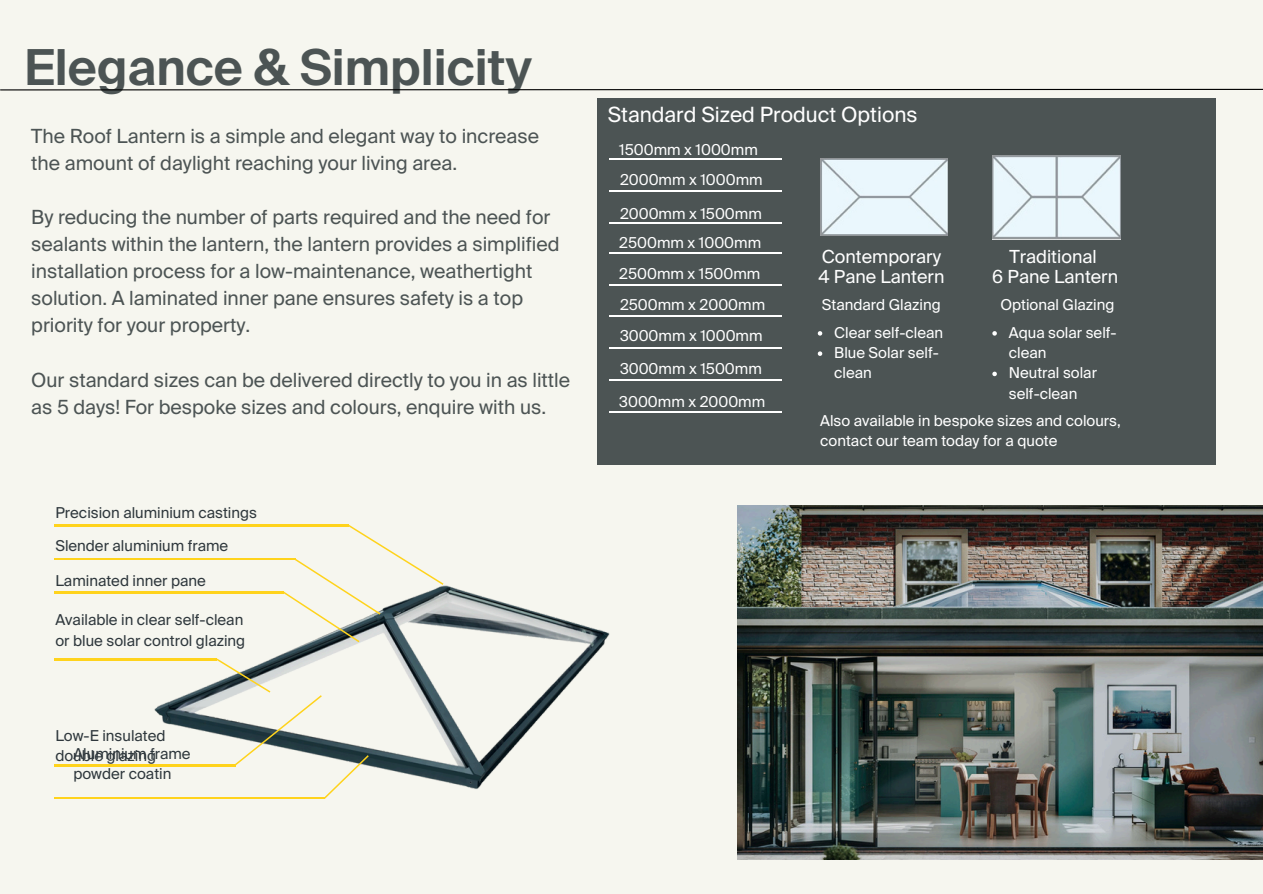
<style>
.page{position:relative;width:1263px;height:894px;background:#fff}
.page>*{position:absolute;margin:0;border:0;box-sizing:border-box;transform-origin:0 0}
.t1{font:600 49.5px "Suisse Intl";color:#4c5454}
.t2{font:21px "Suisse Intl";color:#fff}
.t3{font:19.5px/27px "Suisse Intl";color:#4c5454}
.t4{font:18px/20.2px "Suisse Intl";color:#fff}
.t5{font:15px/20.2px "Suisse Intl";color:#fff}
.t6{font:15px/20.2px "Suisse Intl";color:#2f383d}
</style>
<div class="page">
<div style="left:0;top:0;width:1263px;height:893px;background:#f6f6ef"></div>
<img style="left:738px;top:505px;width:525px;height:354px">
<div style="left:597px;top:98px;width:619px;height:366px;background:#4c5454"></div>
<hr style="left:609px;top:158px;width:172px;height:2px;background:#fff">
<hr style="left:609px;top:191px;width:172px;height:1px;background:#fff">
<hr style="left:609px;top:222px;width:172px;height:2px;background:#fff">
<hr style="left:609px;top:252px;width:172px;height:1px;background:#fff">
<hr style="left:609px;top:284px;width:172px;height:1px;background:#fff">
<hr style="left:609px;top:315px;width:172px;height:2px;background:#fff">
<hr style="left:609px;top:347px;width:172px;height:2px;background:#fff">
<hr style="left:609px;top:379px;width:172px;height:2px;background:#fff">
<hr style="left:609px;top:411px;width:172px;height:1px;background:#fff">
<img style="left:820px;top:158px;width:127px;height:78px">
<img style="left:992px;top:156px;width:128px;height:83px">
<img style="left:109px;top:559px;width:501px;height:240px">
<hr style="left:54px;top:658px;width:163px;height:1px;background:#ffd31c">
<hr style="left:54px;top:764px;width:181px;height:1px;background:#ffd31c">
<hr style="left:54px;top:796px;width:271px;height:2px;background:#ffd31c">
<svg style="left:216px;top:658px;width:153px;height:140px"></svg>
<hr style="left:54px;top:524px;width:295px;height:2px;background:#ffd31c">
<hr style="left:54px;top:558px;width:241px;height:1px;background:#ffd31c">
<hr style="left:54px;top:591px;width:230px;height:2px;background:#ffd31c">
<svg style="left:283px;top:525px;width:160px;height:117px"></svg>
<svg style="left:0;top:88px;width:1263px;height:3px"></svg>
<svg style="left:818px;top:331px;width:4px;height:4px"></svg>
<svg style="left:818px;top:351px;width:4px;height:5px"></svg>
<svg style="left:992px;top:331px;width:5px;height:4px"></svg>
<svg style="left:992px;top:371px;width:5px;height:5px"></svg>
<h2 class="t1" style="left:24px;top:36px;width:509px">Elegance &amp; Simplicity</h2>
<p class="t3" style="left:31px;top:123px;width:509px">The Roof Lantern is a simple and elegant way to increase the amount of daylight reaching your living area.</p>
<h3 class="t3" style="left:31px;top:204px;width:530px">By reducing the number of parts required and the need for sealants within the lantern, the lantern provides a simplified installation process for a low-maintenance, weathertight solution. A laminated inner pane ensures safety is a top priority for your property.</h3>
<p class="t3" style="left:31px;top:366px;width:540px">Our standard sizes can be delivered directly to you in as little as 5 days! For bespoke sizes and colours, enquire with us.</p>
<p class="t6" style="left:55px;top:502px;width:203px">Precision aluminium castings</p>
<p class="t6" style="left:55px;top:536px;width:174px">Slender aluminium frame</p>
<p class="t6" style="left:55px;top:570px;width:152px">Laminated inner pane</p>
<p class="t6" style="left:55px;top:610px;width:191px">Available in clear self-clean or blue solar control glazing</p>
<p class="t6" style="left:55px;top:725px;width:112px">Low-E insulated double glazing</p>
<p class="t6" style="left:73px;top:743px;width:119px">Aluminium frame powder coatin</p>
<p class="t2" style="left:608px;top:101px;width:311px">Standard Sized Product Options</p>
<h3 class="t5" style="left:619px;top:139px;width:140px">1500mm x 1000mm</h3>
<p class="t5" style="left:620px;top:170px;width:144px">2000mm x 1000mm</p>
<p class="t5" style="left:620px;top:203px;width:143px">2000mm x 1500mm</p>
<p class="t5" style="left:619px;top:233px;width:143px">2500mm x 1000mm</p>
<p class="t5" style="left:619px;top:264px;width:143px">2500mm x 1500mm</p>
<p class="t5" style="left:620px;top:294px;width:147px">2500mm x 2000mm</p>
<p class="t5" style="left:620px;top:325px;width:144px">3000mm x 1000mm</p>
<p class="t5" style="left:620px;top:359px;width:143px">3000mm x 1500mm</p>
<p class="t5" style="left:619px;top:391px;width:147px">3000mm x 2000mm</p>
<p class="t4" style="left:818px;top:247px;width:127px">Contemporary<br>4 Pane Lantern</p>
<p class="t4" style="left:992px;top:247px;width:127px;text-align:center">Traditional<br>6 Pane Lantern</p>
<p class="t5" style="left:822px;top:295px;width:120px">Standard Glazing</p>
<p class="t5" style="left:1000px;top:295px;width:116px">Optional Glazing</p>
<p class="t5" style="left:834px;top:322px;width:110px">Clear self-clean</p>
<p class="t5" style="left:834px;top:343px;width:106px">Blue Solar self&shy;clean</p>
<p class="t5" style="left:1009px;top:322px;width:109px">Aqua solar self&shy;clean</p>
<p class="t5" style="left:1009px;top:363px;width:90px">Neutral solar self-clean</p>
<p class="t5" style="left:820px;top:411px;width:302px">Also available in bespoke sizes and colours, contact our team today for a quote</p>
</div>
